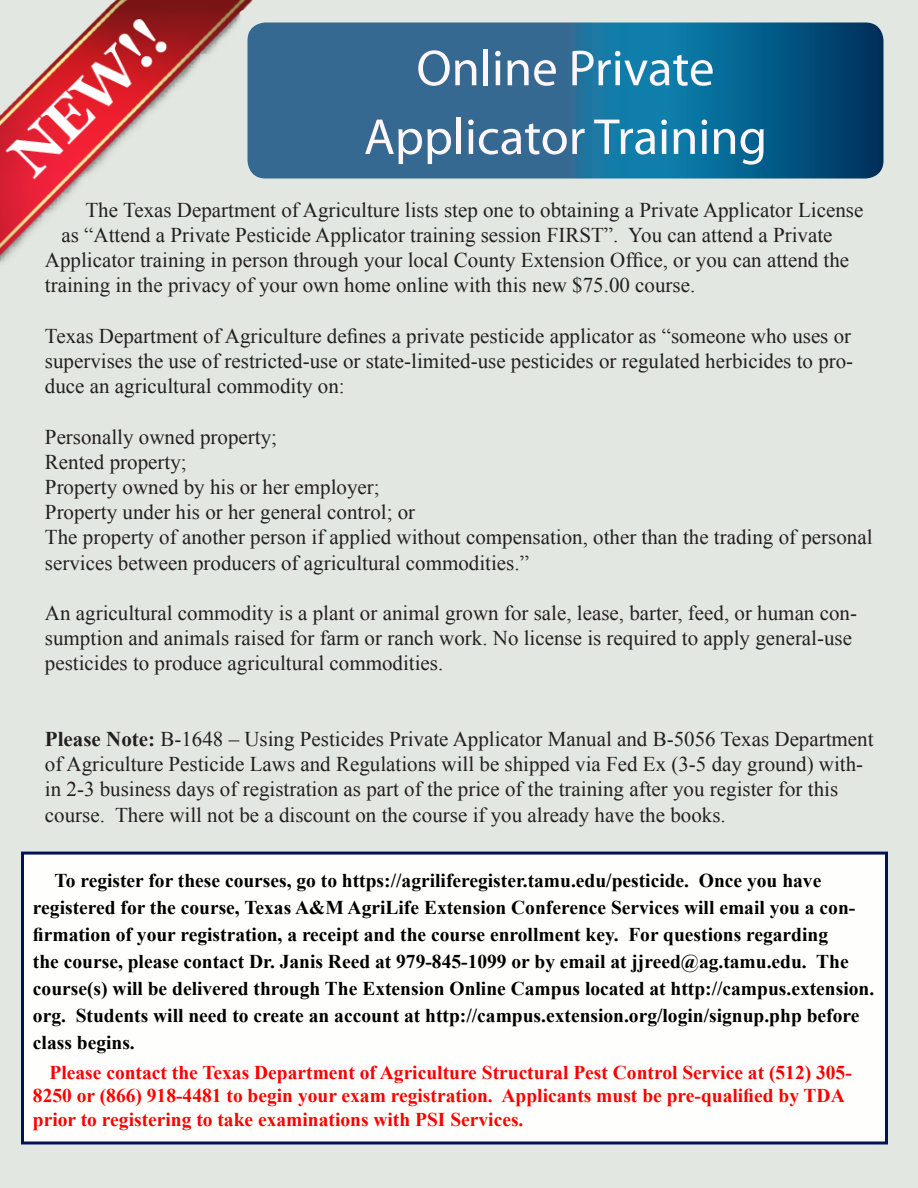
<style>
.page{position:relative;width:918px;height:1188px;background:#e2e7e1}
.page>*{position:absolute;margin:0;border:0;box-sizing:border-box;transform-origin:0 0}
.t1{font:51px/68.7px "Myriad Pro";color:#fef6f9;text-align:center}
.t2{font:21px/25.2px "Times New Roman";color:#231f20}
.t3{font:700 19.5px/27px "Times New Roman";color:#000}
.t4{font:700 19.5px/23.4px "Times New Roman";color:#f00}
.s1{font-weight:700}
</style>
<div class="page">
<img style="left:0;top:0;width:284px;height:264px">
<svg style="left:248px;top:22px;width:636px;height:156px;background:#216790"></svg>
<div style="left:22px;top:853px;width:864px;height:290px;background:#fefefc"></div>
<div style="left:21px;top:852px;width:867px;height:292px;border:3px solid #041358"></div>
<h1 class="t1" style="left:364px;top:33px;width:405px">Online Private<br>Applicator Training</h1>
<p class="t2" style="left:86px;top:197px;width:779px">The Texas Department of Agriculture lists step one to obtaining a Private Applicator License</p>
<p class="t2" style="left:61px;top:222px;width:773px">as “Attend a Private Pesticide Applicator training session FIRST”. You can attend a Private</p>
<p class="t2" style="left:45px;top:247px;width:806px">Applicator training in person through your local County Extension Office, or you can attend the</p>
<p class="t2" style="left:45px;top:272px;width:652px">training in the privacy of your own home online with this new $75.00 course.</p>
<p class="t2" style="left:45px;top:323px;width:810px;text-align:justify">Texas Department of Agriculture defines a private pesticide applicator as “someone who uses or supervises the use of restricted-use or state-limited-use pesticides or regulated herbicides to pro&shy;duce an agricultural commodity on:</p>
<p class="t2" style="left:45px;top:424px;width:829px">Personally owned property;<br>Rented property;<br>Property owned by his or her employer;<br>Property under his or her general control; or<br>The property of another person if applied without compensation, other than the trading of personal services between producers of agricultural commodities.”</p>
<p class="t2" style="left:45px;top:600px;width:814px">An agricultural commodity is a plant or animal grown for sale, lease, barter, feed, or human con&shy;sumption and animals raised for farm or ranch work. No license is required to apply general-use pesticides to produce agricultural commodities.</p>
<p class="t2" style="left:45px;top:726px;width:830px"><span class="s1">Please Note:</span> B-1648 – Using Pesticides Private Applicator Manual and B-5056 Texas Department of Agriculture Pesticide Laws and Regulations will be shipped via Fed Ex (3-5 day ground) with&shy;in 2-3 business days of registration as part of the price of the training after you register for this course. There will not be a discount on the course if you already have the books.</p>
<p class="t3" style="left:33px;top:866px;width:843px;text-indent:22px">To register for these courses, go to https://agriliferegister.tamu.edu/pesticide. Once you have registered for the course, Texas A&amp;M AgriLife Extension Conference Services will email you a con&shy;firmation of your registration, a receipt and the course enrollment key. For questions regarding<br>the course, please contact Dr. Janis Reed at 979-845-1099 or by email at jjreed@ag.tamu.edu. The course(s) will be delivered through The Extension Online Campus located at http://campus.extension. org. Students will need to create an account at http://campus.extension.org/login/signup.php before class begins.</p>
<p class="t4" style="left:33px;top:1060px;width:820px;text-indent:16px">Please contact the Texas Department of Agriculture Structural Pest Control Service at (512) 305-<br>8250 or (866) 918-4481 to begin your exam registration. Applicants must be pre-qualified by TDA prior to registering to take examinations with PSI Services.</p>
</div>
